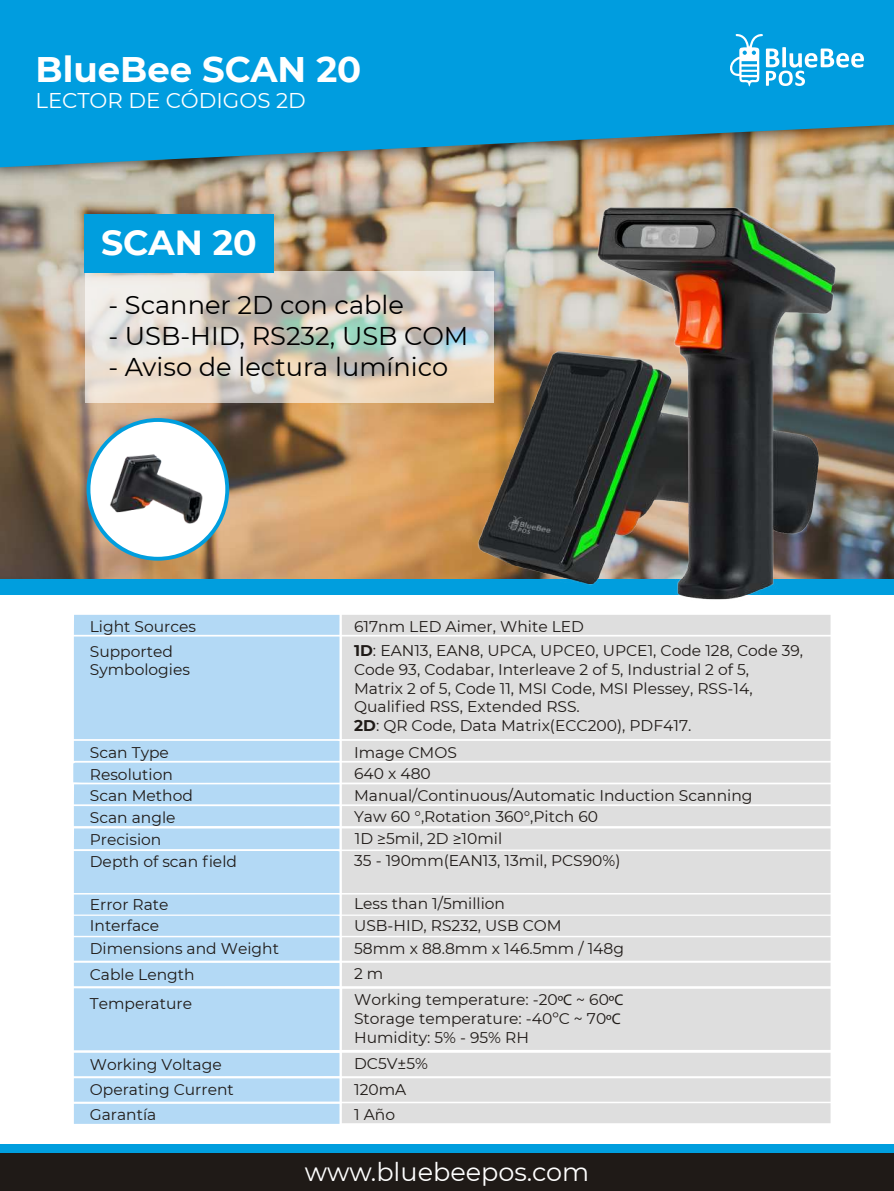
<style>
.page{position:relative;width:894px;height:1191px;background:#fff}
.page>*{position:absolute;margin:0;border:0;box-sizing:border-box;transform-origin:0 0}
.t1{font:700 35.55px "Montserrat";color:#fff}
.t2{font:700 34.8px "Montserrat";color:#fff}
.t3{font:25.65px "Montserrat";color:#000}
.t4{font:25.5px "Montserrat";color:#fff}
.t5{font:21.3px "Montserrat";color:#fff}
.t6{font:15.45px/21.8px "Montserrat";color:#1f1a17}
.s1{font-weight:700}
.s2{font-family:"Myriad Pro"}
</style>
<div class="page">
<img style="left:0;top:190px;width:894px;height:389px">
<div style="left:0;top:579px;width:894px;height:16px;background:#009ede"></div>
<div style="left:0;top:1144px;width:894px;height:18px;background:#009ede"></div>
<div style="left:0;top:1153px;width:894px;height:38px;background:#1f1a17"></div>
<div style="left:342px;top:829px;width:489px;height:21px;background:#dedede"></div>
<div style="left:342px;top:851px;width:489px;height:42px;background:#dedede"></div>
<div style="left:342px;top:895px;width:489px;height:20px;background:#dedede"></div>
<div style="left:342px;top:916px;width:489px;height:20px;background:#dedede"></div>
<div style="left:342px;top:937px;width:489px;height:24px;background:#dedede"></div>
<div style="left:342px;top:1103px;width:489px;height:20px;background:#dedede"></div>
<div style="left:342px;top:989px;width:489px;height:61px;background:#dedede"></div>
<div style="left:74px;top:829px;width:266px;height:20px;background:#b3d9f5"></div>
<div style="left:342px;top:637px;width:489px;height:102px;background:#dedede"></div>
<div style="left:342px;top:763px;width:489px;height:20px;background:#dedede"></div>
<div style="left:342px;top:615px;width:489px;height:20px;background:#dedede"></div>
<div style="left:342px;top:741px;width:489px;height:20px;background:#dedede"></div>
<div style="left:342px;top:806px;width:489px;height:20px;background:#dedede"></div>
<div style="left:342px;top:784px;width:489px;height:20px;background:#dedede"></div>
<div style="left:74px;top:637px;width:266px;height:102px;background:#b3d9f5"></div>
<svg style="left:73px;top:741px;width:267px;height:42px;background:#b6daf5"></svg>
<div style="left:74px;top:615px;width:266px;height:20px;background:#b3d9f5"></div>
<div style="left:74px;top:784px;width:266px;height:20px;background:#b3d9f5"></div>
<div style="left:74px;top:806px;width:266px;height:20px;background:#b3d9f5"></div>
<div style="left:342px;top:963px;width:489px;height:23px;background:#dedede"></div>
<div style="left:342px;top:1053px;width:489px;height:23px;background:#dedede"></div>
<div style="left:342px;top:1078px;width:489px;height:24px;background:#dedede"></div>
<svg style="left:74px;top:851px;width:266px;height:273px;background:#b7dbf5"></svg>
<svg style="left:85px;top:271px;width:388px;height:131px;background:#d7d2c6"></svg>
<div style="left:84px;top:214px;width:189px;height:58px;background:#009ede"></div>
<div style="left:88px;top:420px;width:139px;height:139px;background:#fff;border-radius:50%"></div>
<div style="left:87px;top:418px;width:142px;height:143px;border:4px solid #009ede;border-radius:50%"></div>
<img style="left:0;top:168px;width:894px;height:22px">
<svg style="left:0;top:0;width:894px;height:168px;background:#179bd0"></svg>
<svg style="left:726px;top:33px;width:138px;height:54px"></svg>
<img style="left:473px;top:202px;width:365px;height:398px">
<img style="left:110px;top:454px;width:93px;height:70px">
<h1 class="t1" style="left:36px;top:44px;width:327px">BlueBee SCAN 20</h1>
<h3 class="t5" style="left:36px;top:85px;width:272px">LECTOR DE CÓDIGOS 2D</h3>
<h2 class="t2" style="left:101px;top:218px;width:157px">SCAN 20</h2>
<h3 class="t3" style="left:108px;top:287px;width:297px">- Scanner 2D con cable</h3>
<h3 class="t3" style="left:108px;top:318px;width:362px">- USB-HID, RS232, USB COM</h3>
<h3 class="t3" style="left:108px;top:349px;width:341px">- Aviso de lectura lumínico</h3>
<p class="t6" style="left:90px;top:614px;width:108px;line-height:24.6px">Light Sources<br>Supported</p>
<p class="t6" style="left:90px;top:659px;width:102px">Symbologies</p>
<p class="t6" style="left:90px;top:741px;width:149px">Scan Type<br>Resolution<br>Scan Method<br>Scan angle<br>Precision<br>Depth of scan field</p>
<p class="t6" style="left:90px;top:893px;width:80px">Error Rate<br>Interface</p>
<p class="t6" style="left:90px;top:937px;width:191px">Dimensions and Weight</p>
<p class="t6" style="left:354px;top:613px;width:451px;line-height:24.6px">617nm LED Aimer, White LED<br><span class="s1">1D</span>: EAN13, EAN8, UPCA, UPCE0, UPCE1, Code 128, Code 39,</p>
<p class="t6" style="left:354px;top:660px;width:400px;line-height:18.6px">Code 93, Codabar, Interleave 2 of 5, Industrial 2 of 5, Matrix 2 of 5, Code 11, MSI Code, MSI Plessey, RSS-14, Qualified RSS, Extended RSS.<br><span class="s1">2D</span>: QR Code, Data Matrix(ECC200), PDF417.</p>
<p class="t6" style="left:354px;top:741px;width:400px">Image CMOS<br>640 x 480<br>Manual/Continuous/Automatic Induction Scanning<br>Yaw 60 °,Rotation 360°,Pitch 60<br>1D ≥5mil, 2D ≥10mil<br>35 - 190mm(EAN13, 13mil, PCS90%)</p>
<p class="t6" style="left:354px;top:892px;width:209px">Less than 1/5million<br>USB-HID, RS232, USB COM</p>
<p class="t6" style="left:354px;top:937px;width:271px">58mm x 88.8mm x 146.5mm / 148g</p>
<p class="t6" style="left:90px;top:963px;width:106px">Cable Length</p>
<p class="t6" style="left:354px;top:962px;width:31px">2 m</p>
<p class="t6" style="left:90px;top:993px;width:104px">Temperature</p>
<p class="t6" style="left:354px;top:990px;width:271px;line-height:18.6px">Working temperature: -20<span class="s2">ºC</span> ~ 60<span class="s2">ºC<br></span>Storage temperature: -40ºC ~ 70<span class="s2">ºC<br></span>Humidity: 5% - 95% RH</p>
<p class="t6" style="left:90px;top:1053px;width:133px">Working Voltage</p>
<p class="t6" style="left:354px;top:1052px;width:76px">DC5V±5%</p>
<p class="t6" style="left:90px;top:1078px;width:145px">Operating Current</p>
<p class="t6" style="left:354px;top:1078px;width:54px">120mA</p>
<p class="t6" style="left:90px;top:1103px;width:68px">Garantía</p>
<p class="t6" style="left:354px;top:1103px;width:42px">1 Año</p>
<h3 class="t4" style="left:305px;top:1154px;width:286px">www.bluebeepos.com</h3>
</div>
